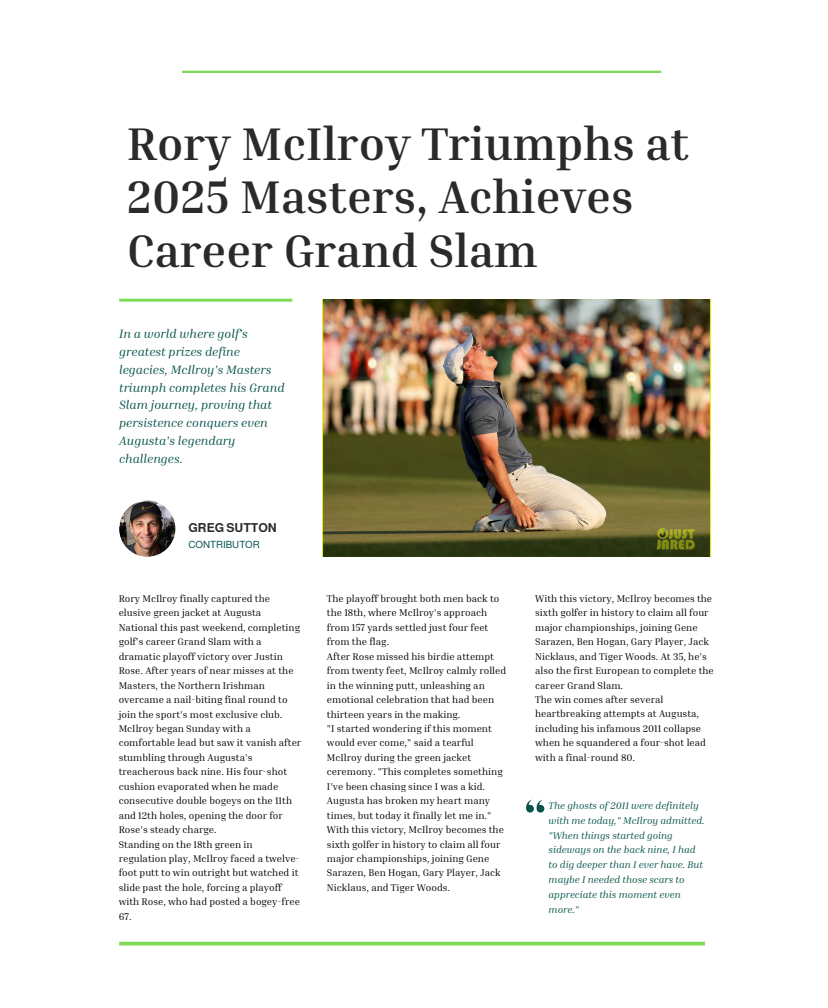
<style>
.page{position:relative;width:828px;height:1008px;background:#fff}
.page>*{position:absolute;margin:0;border:0;box-sizing:border-box;transform-origin:0 0}
.t1{font:700 46.9px/53.3px "Inria Serif";color:#2b2a2a}
.t2{font:italic 12.4px/17.8px "Inria Serif";color:#055349}
.t3{font:700 12.4px "Almarai";color:#2b2a2a}
.t4{font:10px/14.5px "Inria Serif";color:#000}
.t5{font:italic 9.9px/14.9px "Inria Serif";color:#055349}
.t6{font:9.9px "Almarai";color:#055349}
</style>
<div class="page">
<img style="left:323px;top:300px;width:387px;height:257px">
<hr style="left:119px;top:942px;width:586px;height:3px;background:#7ed957">
<hr style="left:182px;top:71px;width:479px;height:2px;background:#7ed957">
<hr style="left:119px;top:299px;width:173px;height:3px;background:#7ed957">
<img style="left:119px;top:501px;width:56px;height:56px;border-radius:50%">
<svg style="left:526px;top:800px;width:18px;height:12px"></svg>
<h1 class="t1" style="left:127px;top:116px;width:564px">Rory McIlroy Triumphs at<br>2025 Masters, Achieves<br>Career Grand Slam</h1>
<p class="t2" style="left:119px;top:325px;width:167px">In a world where golf's greatest prizes define legacies, McIlroy's Masters triumph completes his Grand<br>Slam journey, proving that persistence conquers even<br>Augusta's legendary challenges.</p>
<p class="t3" style="left:189px;top:521px;width:90px">GREG SUTTON</p>
<p class="t6" style="left:189px;top:539px;width:73px">CONTRIBUTOR</p>
<p class="t4" style="left:119px;top:591px;width:183px">Rory McIlroy finally captured the elusive green jacket at Augusta National this past weekend, completing golf's career Grand Slam with a dramatic playoff victory over Justin Rose. After years of near misses at the Masters, the Northern Irishman overcame a nail-biting final round to join the sport's most exclusive club.</p>
<h2 class="t4" style="left:119px;top:721px;width:184px">McIlroy began Sunday with a comfortable lead but saw it vanish after stumbling through Augusta's treacherous back nine. His four-shot cushion evaporated when he made consecutive double bogeys on the 11th and 12th holes, opening the door for<br>Rose's steady charge.</h2>
<h4 class="t4" style="left:119px;top:837px;width:183px">Standing on the 18th green in regulation play, McIlroy faced a twelve&shy;foot putt to win outright but watched it slide past the hole, forcing a playoff with Rose, who had posted a bogey-free<br>67.</h4>
<p class="t4" style="left:327px;top:591px;width:174px">The playoff brought both men back to the 18th, where McIlroy's approach from 157 yards settled just four feet from the flag.</p>
<p class="t4" style="left:327px;top:649px;width:181px">After Rose missed his birdie attempt from twenty feet, McIlroy calmly rolled in the winning putt, unleashing an emotional celebration that had been thirteen years in the making.</p>
<p class="t4" style="left:327px;top:721px;width:177px">"I started wondering if this moment would ever come," said a tearful McIlroy during the green jacket ceremony. "This completes something I've been chasing since I was a kid.<br>Augusta has broken my heart many times, but today it finally let me in."</p>
<p class="t4" style="left:327px;top:822px;width:178px">With this victory, McIlroy becomes the sixth golfer in history to claim all four major championships, joining Gene Sarazen, Ben Hogan, Gary Player, Jack Nicklaus, and Tiger Woods.</p>
<p class="t4" style="left:535px;top:591px;width:180px">With this victory, McIlroy becomes the sixth golfer in history to claim all four major championships, joining Gene Sarazen, Ben Hogan, Gary Player, Jack Nicklaus, and Tiger Woods. At 35, he's also the first European to complete the career Grand Slam.</p>
<p class="t4" style="left:535px;top:692px;width:172px">The win comes after several heartbreaking attempts at Augusta, including his infamous 2011 collapse when he squandered a four-shot lead with a final-round 80.</p>
<h3 class="t5" style="left:549px;top:798px;width:158px">The ghosts of 2011 were definitely with me today," McIlroy admitted. "When things started going sideways on the back nine, I had to dig deeper than I ever have. But maybe I needed those scars to appreciate this moment even more."</h3>
</div>
